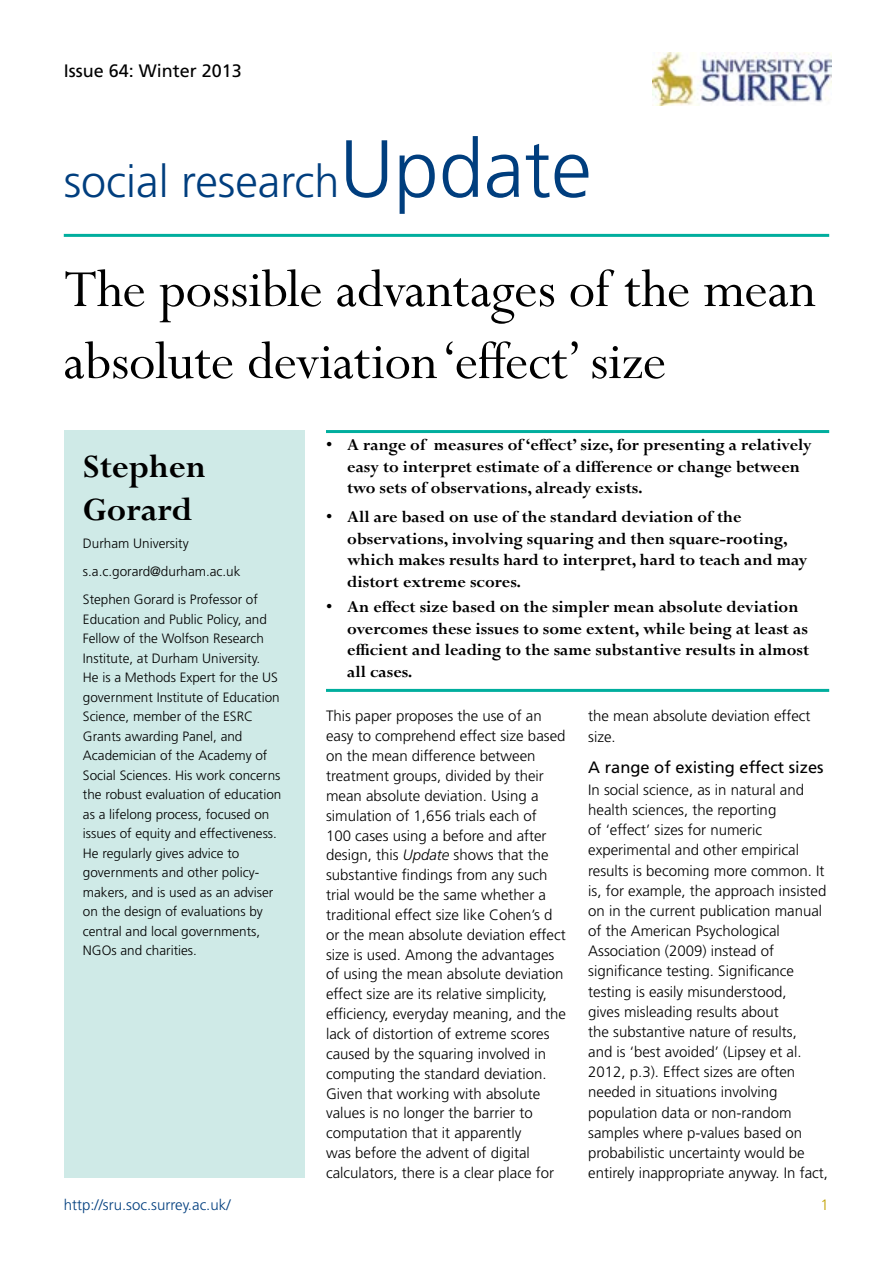
<style>
.page{position:relative;width:893px;height:1263px;background:#fff}
.page>*{position:absolute;margin:0;border:0;box-sizing:border-box;transform-origin:0 0}
.t1{font:58.5px/72px "Perpetua MT Std";color:#000}
.t2{font:300 45px "Frutiger LT Std";color:#003e7e}
.t3{font:700 36px/43.2px "Perpetua MT Std";color:#000}
.t4{font:700 18px/21.6px "Perpetua MT Std";color:#000}
.t5{font:18px "Frutiger LT Std";color:#000}
.t6{font:16.5px "Frutiger LT Std";color:#000}
.t7{font:300 15px/19.8px "Frutiger LT Std";color:#000}
.t8{font:300 15px "Frutiger LT Std";color:#003e7e}
.t9{font:300 15px "Frutiger LT Std";color:#c2a204}
.t10{font:300 13.5px/19.5px "Frutiger LT Std";color:#000}
.s1{font-size:81px}
.s2{font-style:italic}
</style>
<div class="page">
<div style="left:64px;top:430px;width:241px;height:748px;background:#cfeae7"></div>
<img style="left:652px;top:53px;width:179px;height:53px">
<hr style="left:64px;top:234px;width:765px;height:3px;background:#00ae9e">
<hr style="left:326px;top:689px;width:503px;height:3px;background:#00ae9e">
<hr style="left:326px;top:430px;width:503px;height:3px;background:#00ae9e">
<p class="t5" style="left:64px;top:60px;width:180px">Issue 64: Winter 2013</p>
<h2 class="t2" style="left:64px;top:156px;width:529px">social research<span class="s1">Update</span></h2>
<h1 class="t1" style="left:64px;top:255px;width:753px">The possible advantages of the mean absolute deviation ‘effect’ size</h1>
<h3 class="t3" style="left:83px;top:446px;width:124px">Stephen<br>Gorard</h3>
<p class="t10" style="left:83px;top:530px;width:177px;line-height:28px">Durham University s.a.c.gorard@durham.ac.uk<br>Stephen Gorard is Professor of</p>
<p class="t10" style="left:83px;top:610px;width:200px">Education and Public Policy, and<br>Fellow of the Wolfson Research<br>Institute, at Durham University.<br>He is a Methods Expert for the US government Institute of Education<br>Science, member of the ESRC<br>Grants awarding Panel, and<br>Academician of the Academy of<br>Social Sciences. His work concerns the robust evaluation of education as a lifelong process, focused on issues of equity and effectiveness.<br>He regularly gives advice to governments and other policy&shy;makers, and is used as an adviser on the design of evaluations by central and local governments,<br>NGOs and charities.</p>
<p class="t4" style="left:347px;top:435px;width:466px;text-indent:-21px">• A range of measures of ‘effect’ size, for presenting a relatively easy to interpret estimate of a difference or change between two sets of observations, already exists.</p>
<p class="t4" style="left:347px;top:507px;width:462px;text-indent:-21px">• All are based on use of the standard deviation of the observations, involving squaring and then square-rooting, which makes results hard to interpret, hard to teach and may distort extreme scores.</p>
<p class="t4" style="left:347px;top:597px;width:464px;text-indent:-21px">• An effect size based on the simpler mean absolute deviation overcomes these issues to some extent, while being at least as efficient and leading to the same substantive results in almost all cases.</p>
<p class="t7" style="left:326px;top:706px;width:242px">This paper proposes the use of an easy to comprehend effect size based on the mean difference between treatment groups, divided by their mean absolute deviation. Using a simulation of 1,656 trials each of<br>100 cases using a before and after design, this <span class="s2">Update</span> shows that the substantive findings from any such trial would be the same whether a traditional effect size like Cohen’s d or the mean absolute deviation effect size is used. Among the advantages of using the mean absolute deviation effect size are its relative simplicity, efficiency, everyday meaning, and the lack of distortion of extreme scores caused by the squaring involved in computing the standard deviation.<br>Given that working with absolute values is no longer the barrier to computation that it apparently<br>was before the advent of digital calculators, there is a clear place for</p>
<p class="t7" style="left:588px;top:706px;width:224px">the mean absolute deviation effect size.</p>
<p class="t6" style="left:588px;top:758px;width:237px">A range of existing effect sizes</p>
<p class="t7" style="left:588px;top:780px;width:241px">In social science, as in natural and health sciences, the reporting<br>of ‘effect’ sizes for numeric experimental and other empirical results is becoming more common. It is, for example, the approach insisted on in the current publication manual of the American Psychological Association (2009) instead of significance testing. Significance testing is easily misunderstood,<br>gives misleading results about<br>the substantive nature of results,<br>and is ‘best avoided’ (Lipsey et al.<br>2012, p.3). Effect sizes are often needed in situations involving population data or non-random samples where p-values based on probabilistic uncertainty would be entirely inappropriate anyway. In fact,</p>
<p class="t8" style="left:64px;top:1197px;width:168px">http://sru.soc.surrey.ac.uk/</p>
<p class="t9" style="left:820px;top:1197px;width:10px">1</p>
</div>
